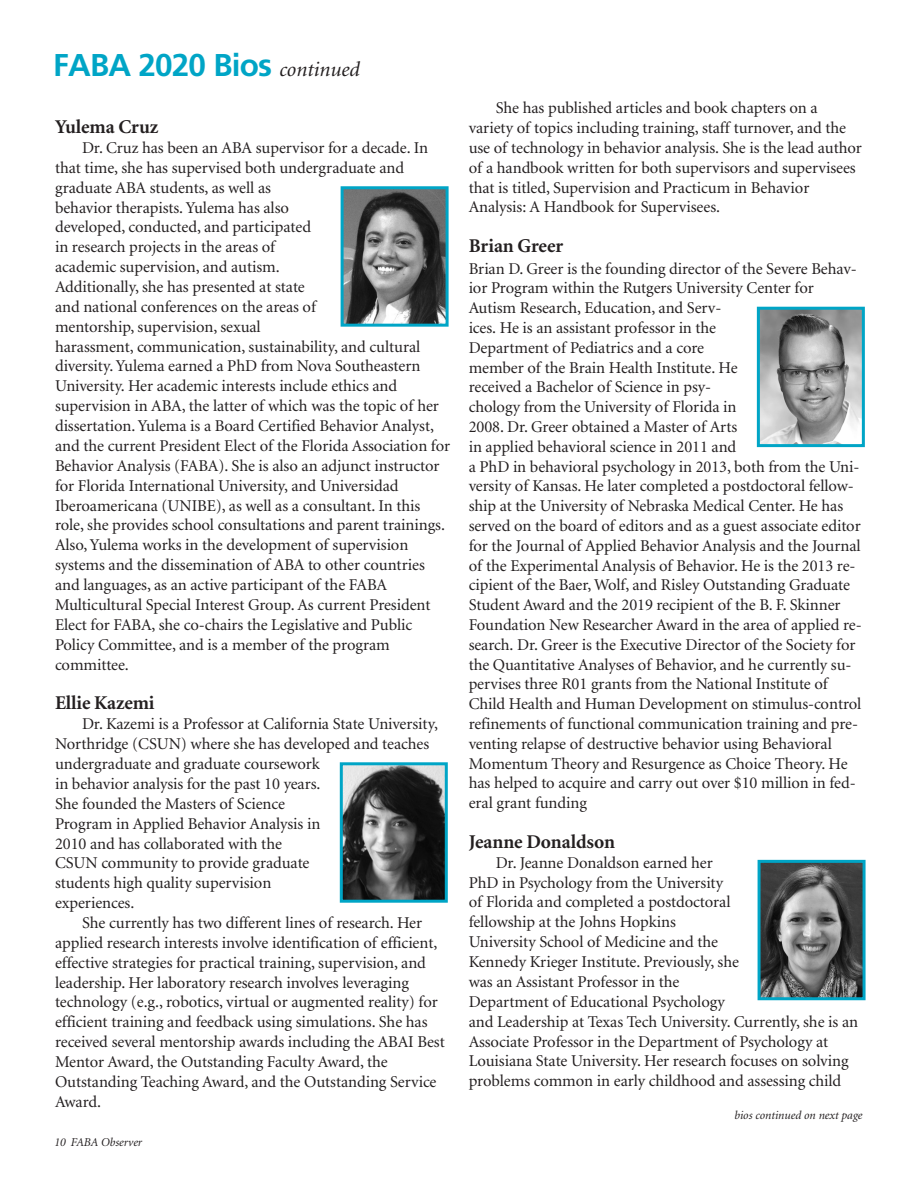
<style>
.page{position:relative;width:918px;height:1188px;background:#fff}
.page>*{position:absolute;margin:0;border:0;box-sizing:border-box;transform-origin:0 0}
.t1{font:700 31.5px "Frutiger";letter-spacing:-.025em;color:#00a5c6}
.t2{font:700 19.5px "Minion";letter-spacing:-.005em;color:#231f20}
.t3{font:16.5px/19.8px "Minion";letter-spacing:-.005em;color:#231f20}
.t4{font:italic 12px "Minion";color:#231f20}
.s1{font-family:"Minion";font-weight:400;font-style:italic;font-size:21px;color:#231f20}
</style>
<div class="page">
<img style="left:344px;top:766px;width:100px;height:133px">
<div style="left:340px;top:762px;width:108px;height:141px;border:3px solid #00a5c6"></div>
<img style="left:761px;top:311px;width:100px;height:132px">
<div style="left:757px;top:307px;width:108px;height:140px;border:3px solid #00a5c6"></div>
<img style="left:762px;top:864px;width:100px;height:132px">
<div style="left:758px;top:860px;width:108px;height:140px;border:3px solid #00a5c6"></div>
<img style="left:345px;top:190px;width:100px;height:133px">
<div style="left:341px;top:186px;width:108px;height:141px;border:3px solid #00a5c6"></div>
<h1 class="t1" style="left:53px;top:51px;width:308px">FABA 2020 Bios <span class="s1">continued</span></h1>
<p class="t2" style="left:55px;top:119px;width:105px">Yulema Cruz</p>
<p class="t3" style="left:55px;top:139px;width:397px;text-indent:27px">Dr. Cruz has been an ABA supervisor for a decade. In that time, she has supervised both undergraduate and graduate ABA students, as well as<br>behavior therapists. Yulema has also<br>developed, conducted, and participated<br>in research projects in the areas of<br>academic supervision, and autism.<br>Additionally, she has presented at state<br>and national conferences on the areas of<br>mentorship, supervision, sexual<br>harassment, communication, sustainability, and cultural diversity. Yulema earned a PhD from Nova Southeastern University. Her academic interests include ethics and supervision in ABA, the latter of which was the topic of her dissertation. Yulema is a Board Certified Behavior Analyst, and the current President Elect of the Florida Association for Behavior Analysis (FABA). She is also an adjunct instructor for Florida International University, and Universidad Iberoamericana (UNIBE), as well as a consultant. In this role, she provides school consultations and parent trainings.<br>Also, Yulema works in the development of supervision systems and the dissemination of ABA to other countries and languages, as an active participant of the FABA Multicultural Special Interest Group. As current President Elect for FABA, she co-chairs the Legislative and Public Policy Committee, and is a member of the program committee.</p>
<p class="t2" style="left:55px;top:696px;width:101px">Ellie Kazemi</p>
<p class="t3" style="left:55px;top:715px;width:384px;text-indent:27px">Dr. Kazemi is a Professor at California State University, Northridge (CSUN) where she has developed and teaches undergraduate and graduate coursework<br>in behavior analysis for the past 10 years.<br>She founded the Masters of Science<br>Program in Applied Behavior Analysis in<br>2010 and has collaborated with the<br>CSUN community to provide graduate<br>students high quality supervision<br>experiences.</p>
<p class="t3" style="left:55px;top:914px;width:391px;text-indent:27px">She currently has two different lines of research. Her applied research interests involve identification of efficient, effective strategies for practical training, supervision, and leadership. Her laboratory research involves leveraging technology (e.g., robotics, virtual or augmented reality) for efficient training and feedback using simulations. She has received several mentorship awards including the ABAI Best Mentor Award, the Outstanding Faculty Award, the Outstanding Teaching Award, and the Outstanding Service Award.</p>
<p class="t4" style="left:54px;top:1138px;width:89px">10 FABA Observer</p>
<p class="t3" style="left:469px;top:99px;width:395px;text-indent:27px">She has published articles and book chapters on a variety of topics including training, staff turnover, and the use of technology in behavior analysis. She is the lead author of a handbook written for both supervisors and supervisees that is titled, Supervision and Practicum in Behavior Analysis: A Handbook for Supervisees.</p>
<p class="t2" style="left:469px;top:238px;width:96px">Brian Greer</p>
<p class="t3" style="left:469px;top:260px;width:395px">Brian D. Greer is the founding director of the Severe Behav&shy;ior Program within the Rutgers University Center for Autism Research, Education, and Serv-<br>ices. He is an assistant professor in the<br>Department of Pediatrics and a core<br>member of the Brain Health Institute. He<br>received a Bachelor of Science in psy-<br>chology from the University of Florida in<br>2008. Dr. Greer obtained a Master of Arts<br>in applied behavioral science in 2011 and<br>a PhD in behavioral psychology in 2013, both from the Uni&shy;versity of Kansas. He later completed a postdoctoral fellow&shy;ship at the University of Nebraska Medical Center. He has served on the board of editors and as a guest associate editor for the Journal of Applied Behavior Analysis and the Journal of the Experimental Analysis of Behavior. He is the 2013 re&shy;cipient of the Baer, Wolf, and Risley Outstanding Graduate Student Award and the 2019 recipient of the B. F. Skinner Foundation New Researcher Award in the area of applied re&shy;search. Dr. Greer is the Executive Director of the Society for the Quantitative Analyses of Behavior, and he currently su&shy;pervises three R01 grants from the National Institute of Child Health and Human Development on stimulus-control refinements of functional communication training and pre&shy;venting relapse of destructive behavior using Behavioral Momentum Theory and Resurgence as Choice Theory. He has helped to acquire and carry out over $10 million in fed&shy;eral grant funding</p>
<p class="t2" style="left:469px;top:834px;width:148px">Jeanne Donaldson</p>
<p class="t3" style="left:469px;top:854px;width:391px;text-indent:27px">Dr. Jeanne Donaldson earned her<br>PhD in Psychology from the University<br>of Florida and completed a postdoctoral<br>fellowship at the Johns Hopkins<br>University School of Medicine and the<br>Kennedy Krieger Institute. Previously, she<br>was an Assistant Professor in the<br>Department of Educational Psychology<br>and Leadership at Texas Tech University. Currently, she is an Associate Professor in the Department of Psychology at Louisiana State University. Her research focuses on solving problems common in early childhood and assessing child</p>
<p class="t4" style="left:734px;top:1110px;width:130px">bios continued on next page</p>
</div>
